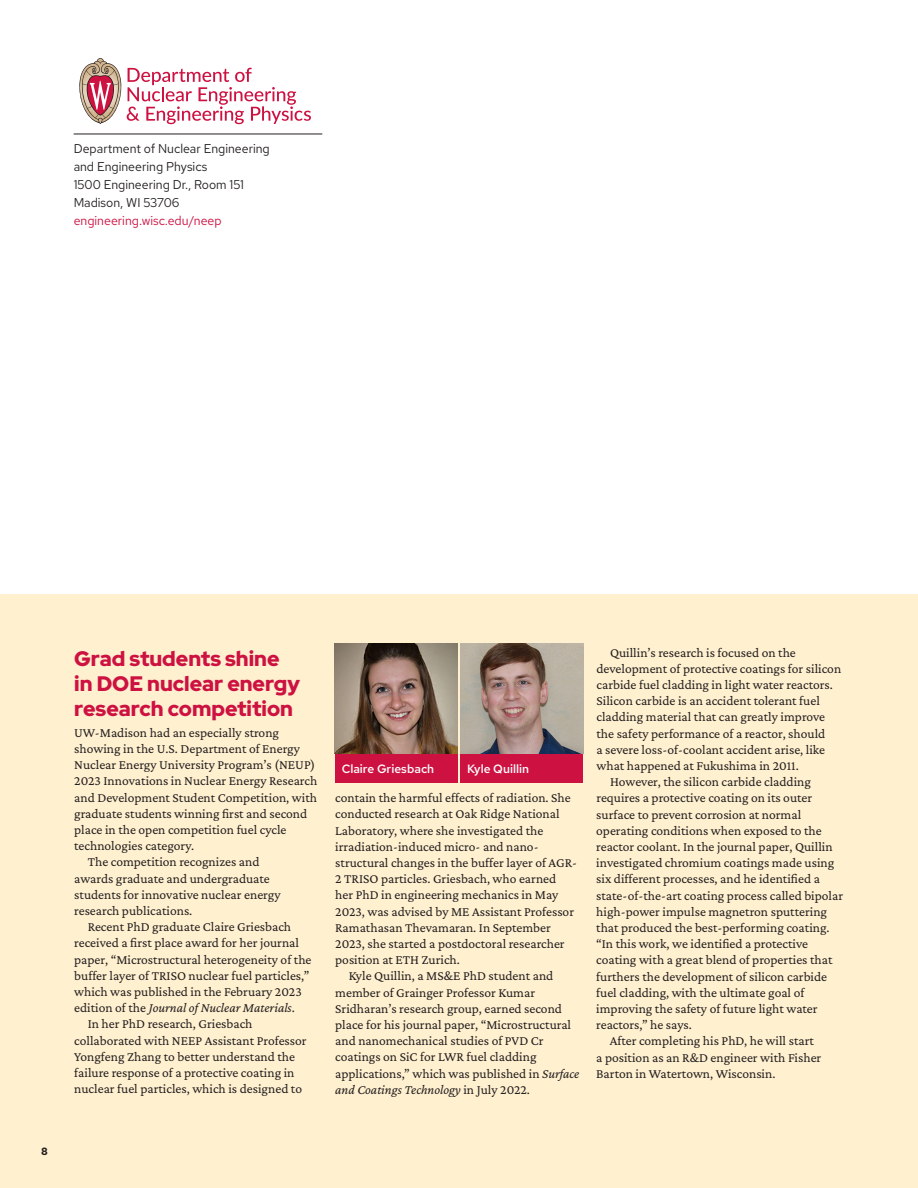
<style>
.page{position:relative;width:918px;height:1188px;background:#fff}
.page>*{position:absolute;margin:0;border:0;box-sizing:border-box;transform-origin:0 0}
.heading_12{font:900 21px/25.2px "Red Hat Display";color:#cd1141}
.body_text{font:13.5px/16.2px "Crimson Pro";color:#231f20}
.body_text_no_indent{font:13.5px/16.2px "Crimson Pro";color:#231f20}
.t1{font:12.75px/18px "Red Hat Text";color:#231f20}
.photo_name{font:500 12px "Red Hat Text";color:#fff}
.t2{font:700 10.5px "Red Hat Text";color:#231f20}
.s1{color:#cd1141}
.s2{font-style:italic}
</style>
<div class="page">
<div style="left:0;top:594px;width:918px;height:594px;background:#fff0cf"></div>
<svg style="left:79px;top:58px;width:232px;height:66px"></svg>
<hr style="left:74px;top:134px;width:248px;height:1px;background:#231f20">
<img style="left:335px;top:644px;width:123px;height:110px">
<img style="left:460px;top:644px;width:123px;height:110px">
<div style="left:335px;top:754px;width:123px;height:28px;background:#cd1141"></div>
<div style="left:460px;top:754px;width:123px;height:28px;background:#cd1141"></div>
<p class="t1" style="left:74px;top:140px;width:198px">Department of Nuclear Engineering and Engineering Physics<br>1500 Engineering Dr., Room 151<br>Madison, WI 53706 <span class="s1">engineering.wisc.edu/neep</span></p>
<p class="t2" style="left:41px;top:1145px;width:8px">8</p>
<p class="heading_12" style="left:74px;top:645px;width:227px">Grad students shine in DOE nuclear energy research competition</p>
<p class="body_text_no_indent" style="left:74px;top:724px;width:245px">UW-Madison had an especially strong showing in the U.S. Department of Energy Nuclear Energy University Program’s (NEUP)<br>2023 Innovations in Nuclear Energy Research and Development Student Competition, with graduate students winning first and second place in the open competition fuel cycle technologies category.</p>
<p class="body_text" style="left:74px;top:854px;width:208px;text-indent:14px">The competition recognizes and awards graduate and undergraduate students for innovative nuclear energy research publications.</p>
<p class="body_text" style="left:74px;top:919px;width:239px;text-indent:14px">Recent PhD graduate Claire Griesbach received a first place award for her journal paper, “Microstructural heterogeneity of the buffer layer of TRISO nuclear fuel particles,” which was published in the February 2023 edition of the <span class="s2">Journal of Nuclear Materials</span>.</p>
<p class="body_text" style="left:74px;top:1016px;width:234px;text-indent:14px">In her PhD research, Griesbach collaborated with NEEP Assistant Professor Yongfeng Zhang to better understand the failure response of a protective coating in nuclear fuel particles, which is designed to</p>
<p class="photo_name" style="left:342px;top:761px;width:94px">Claire Griesbach</p>
<p class="photo_name" style="left:467px;top:761px;width:64px">Kyle Quillin</p>
<p class="body_text" style="left:335px;top:789px;width:243px">contain the harmful effects of radiation. She conducted research at Oak Ridge National Laboratory, where she investigated the irradiation-induced micro- and nano&shy;structural changes in the buffer layer of AGR-2 TRISO particles. Griesbach, who earned her PhD in engineering mechanics in May 2023, was advised by ME Assistant Professor Ramathasan Thevamaran. In September 2023, she started a postdoctoral researcher position at ETH Zurich.</p>
<p class="body_text" style="left:335px;top:968px;width:246px;text-indent:14px">Kyle Quillin, a MS&amp;E PhD student and member of Grainger Professor Kumar Sridharan’s research group, earned second place for his journal paper, “Microstructural and nanomechanical studies of PVD Cr coatings on SiC for LWR fuel cladding applications,” which was published in <span class="s2">Surface and Coatings Technology</span> in July 2022.</p>
<p class="body_text" style="left:597px;top:644px;width:246px;text-indent:14px">Quillin’s research is focused on the development of protective coatings for silicon carbide fuel cladding in light water reactors.<br>Silicon carbide is an accident tolerant fuel cladding material that can greatly improve the safety performance of a reactor, should<br>a severe loss-of-coolant accident arise, like what happened at Fukushima in 2011.</p>
<p class="body_text" style="left:596px;top:774px;width:248px;text-indent:14px">However, the silicon carbide cladding requires a protective coating on its outer surface to prevent corrosion at normal operating conditions when exposed to the reactor coolant. In the journal paper, Quillin investigated chromium coatings made using six different processes, and he identified a state-of-the-art coating process called bipolar high-power impulse magnetron sputtering that produced the best-performing coating. “In this work, we identified a protective coating with a great blend of properties that furthers the development of silicon carbide fuel cladding, with the ultimate goal of improving the safety of future light water reactors,” he says.</p>
<p class="body_text" style="left:596px;top:1033px;width:227px;text-indent:14px">After completing his PhD, he will start a position as an R&amp;D engineer with Fisher<br>Barton in Watertown, Wisconsin.</p>
</div>
